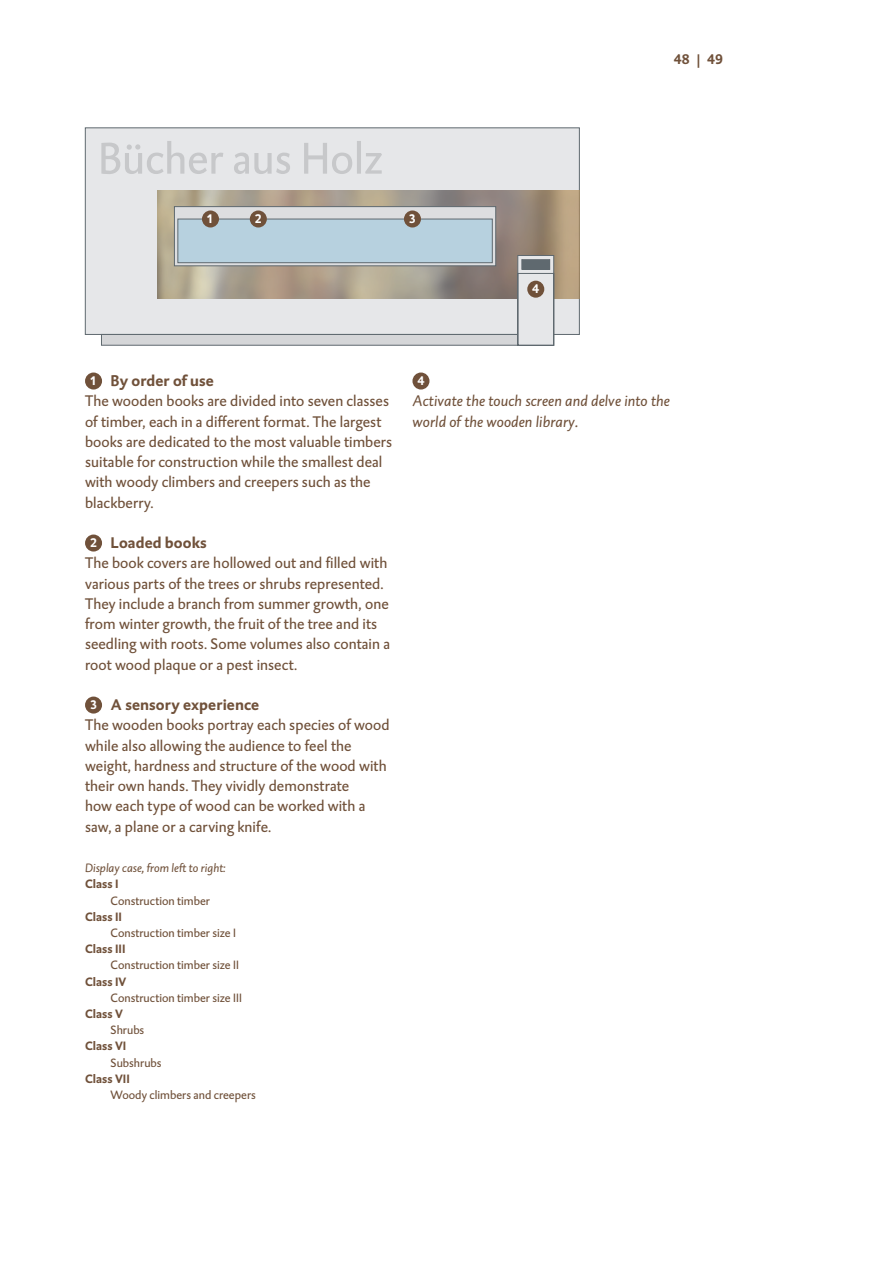
<style>
.page{position:relative;width:893px;height:1263px;background:#fff}
.page>*{position:absolute;margin:0;border:0;box-sizing:border-box;transform-origin:0 0}
.t1{font:15.75px/20.2px "DTL Caspari ST";letter-spacing:.005em;color:#70513a}
.t2{font:italic 15.75px/20.2px "DTL Caspari ST";letter-spacing:.005em;color:#70513a}
.t3{font:700 14.25px "DTL Caspari T";color:#70513a}
.t4{font:700 12.75px "DTL Caspari T";color:#fff}
.t5{font:12.3px "DTL Caspari ST";color:#70513a}
.t6{font:700 12.3px "DTL Caspari ST";color:#70513a}
.t7{font:italic 12.3px "DTL Caspari ST";color:#70513a}
.s1{font-family:"DTL Caspari ST"}
.s2{font-family:"DTL Caspari T";font-weight:700;font-size:12.75px;color:#fff}
.s3{font-weight:700}
</style>
<div class="page">
<div style="left:85px;top:372px;width:17px;height:17px;background:#70513a;border-radius:50%"></div>
<div style="left:85px;top:534px;width:17px;height:17px;background:#70513a;border-radius:50%"></div>
<div style="left:85px;top:696px;width:17px;height:17px;background:#70513a;border-radius:50%"></div>
<div style="left:412px;top:372px;width:17px;height:17px;background:#70513a;border-radius:50%"></div>
<svg style="left:85px;top:128px;width:495px;height:207px;background:#cecac4"></svg>
<div style="left:101px;top:334px;width:426px;height:11px;background:#d5d6d8;border:1px solid #5f696f"></div>
<svg style="left:174px;top:206px;width:322px;height:60px;background:#c6c8cb"></svg>
<svg style="left:517px;top:255px;width:37px;height:91px;background:#d2d4d7"></svg>
<div style="left:522px;top:260px;width:28px;height:9px;background:#5f696f"></div>
<div style="left:178px;top:219px;width:314px;height:44px;background:#b7d1df;border:1px solid #5f696f"></div>
<svg style="left:101px;top:141px;width:281px;height:33px;background:#dddee0"></svg>
<div style="left:202px;top:210px;width:17px;height:17px;background:#70513a;border-radius:50%"></div>
<div style="left:250px;top:210px;width:17px;height:17px;background:#70513a;border-radius:50%"></div>
<div style="left:404px;top:210px;width:17px;height:17px;background:#70513a;border-radius:50%"></div>
<div style="left:527px;top:281px;width:17px;height:17px;background:#70513a;border-radius:50%"></div>
<p class="t4" style="left:207px;top:210px;width:9px">1</p>
<p class="t4" style="left:255px;top:210px;width:9px">2</p>
<p class="t4" style="left:409px;top:210px;width:9px">3</p>
<p class="t4" style="left:532px;top:281px;width:9px">4</p>
<p class="t3" style="left:674px;top:49px;width:50px">48 <span class="s1">|</span> 49</p>
<p class="t1" style="left:85px;top:371px;width:309px;text-indent:5px"><span class="s2">1</span> <span class="s3">By order of use<br></span>The wooden books are divided into seven classes of timber, each in a different format. The largest books are dedicated to the most valuable timbers suitable for construction while the smallest deal with woody climbers and creepers such as the blackberry.</p>
<p class="t1" style="left:85px;top:533px;width:307px;text-indent:5px"><span class="s2">2</span> <span class="s3">Loaded books<br></span>The book covers are hollowed out and filled with various parts of the trees or shrubs represented.<br>They include a branch from summer growth, one from winter growth, the fruit of the tree and its seedling with roots. Some volumes also contain a root wood plaque or a pest insect.</p>
<p class="t1" style="left:85px;top:695px;width:306px;text-indent:5px"><span class="s2">3</span> <span class="s3">A sensory experience<br></span>The wooden books portray each species of wood while also allowing the audience to feel the weight, hardness and structure of the wood with their own hands. They vividly demonstrate<br>how each type of wood can be worked with a saw, a plane or a carving knife.</p>
<p class="t7" style="left:85px;top:860px;width:142px">Display case, from left to right:</p>
<p class="t6" style="left:85px;top:876px;width:35px">Class I</p>
<p class="t5" style="left:111px;top:893px;width:101px">Construction timber</p>
<p class="t6" style="left:85px;top:908px;width:39px">Class II</p>
<p class="t5" style="left:111px;top:925px;width:127px">Construction timber size I</p>
<p class="t6" style="left:85px;top:941px;width:42px">Class III</p>
<p class="t5" style="left:111px;top:958px;width:130px">Construction timber size II</p>
<p class="t6" style="left:85px;top:973px;width:43px">Class IV</p>
<p class="t5" style="left:111px;top:990px;width:133px">Construction timber size III</p>
<p class="t6" style="left:85px;top:1005px;width:39px">Class V</p>
<p class="t5" style="left:111px;top:1022px;width:35px">Shrubs</p>
<p class="t6" style="left:85px;top:1038px;width:43px">Class VI</p>
<p class="t5" style="left:111px;top:1055px;width:53px">Subshrubs</p>
<p class="t6" style="left:85px;top:1070px;width:46px">Class VII</p>
<p class="t5" style="left:111px;top:1087px;width:147px">Woody climbers and creepers</p>
<p class="t4" style="left:417px;top:372px;width:9px">4</p>
<p class="t2" style="left:412px;top:391px;width:259px">Activate the touch screen and delve into the world of the wooden library.</p>
</div>
